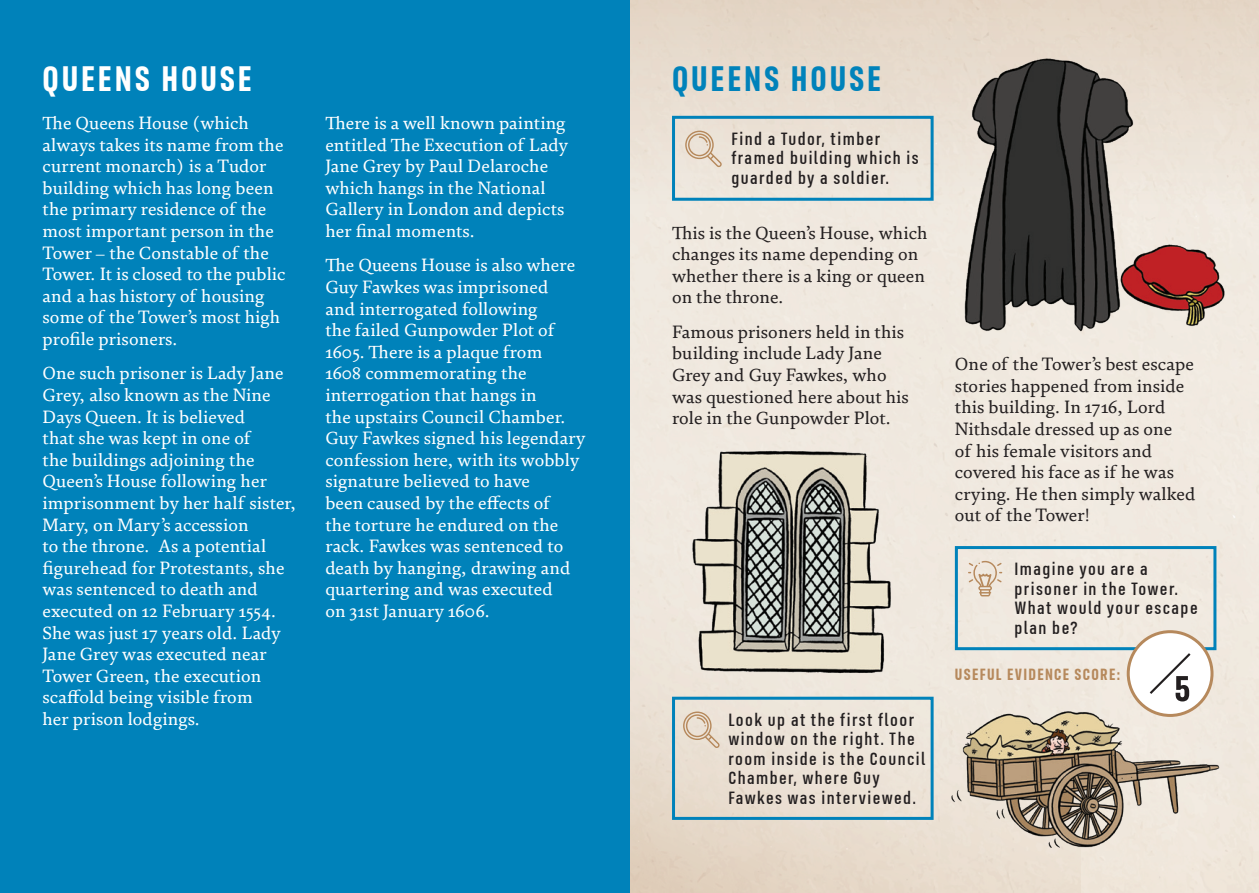
<style>
.page{position:relative;width:1259px;height:893px;background:#fff}
.page>*{position:absolute;margin:0;border:0;box-sizing:border-box;transform-origin:0 0}
.Location{font:700 36px "FS Industrie Cd";letter-spacing:.08em;color:#fff}
.Location-2{font:700 36px "FS Industrie Cd";letter-spacing:.08em;color:#0082ba}
.Body_copy{font:18px/21.6px "FS Brabo";letter-spacing:.01em;color:#fff}
.Body_copy-2{font:18px/21.6px "FS Brabo";letter-spacing:.01em;color:#231f20}
.Activities{font:500 18px/19.5px "FS Industrie Cd";letter-spacing:.08em;color:#231f20}
.Score{font:700 16.5px "FS Industrie Cd";letter-spacing:.08em;color:#b6895c}
</style>
<div class="page">
<div style="left:629px;top:208px;width:630px;height:685px;background:#f0e9df"></div>
<div style="left:617px;top:0;width:642px;height:208px;background:linear-gradient(to bottom,#e3d5c5,#ece7df)"></div>
<svg style="left:629px;top:536px;width:451px;height:357px;background:#e9e0d3"></svg>
<div style="left:0;top:0;width:629px;height:893px;background:#0082ba"></div>
<div style="left:672px;top:116px;width:261px;height:85px;border:3px solid #0082ba"></div>
<svg style="left:685px;top:131px;width:36px;height:36px"></svg>
<div style="left:955px;top:546px;width:261px;height:104px;border:3px solid #0082ba"></div>
<svg style="left:968px;top:561px;width:34px;height:35px"></svg>
<div style="left:1128px;top:632px;width:84px;height:83px;background:#fff;border-radius:50%"></div>
<div style="left:1126px;top:630px;width:87px;height:87px;border:3px solid #b6895c;border-radius:50%"></div>
<svg style="left:1149px;top:653px;width:42px;height:48px"></svg>
<div style="left:672px;top:697px;width:261px;height:123px;border:3px solid #0082ba"></div>
<svg style="left:683px;top:711px;width:36px;height:37px"></svg>
<img style="left:958px;top:53px;width:271px;height:282px">
<img style="left:676px;top:428px;width:243px;height:275px">
<img style="left:946px;top:706px;width:278px;height:144px">
<p class="Location" style="left:43px;top:56px;width:211px">QUEENS HOUSE</p>
<p class="Location-2" style="left:672px;top:56px;width:210px">QUEENS HOUSE</p>
<p class="Activities" style="left:731px;top:129px;width:189px">Find a Tudor, timber framed building which is guarded by a soldier.</p>
<p class="Body_copy-2" style="left:672px;top:221px;width:257px">This is the Queen’s House, which changes its name depending on whether there is a king or queen on the throne.</p>
<p class="Body_copy-2" style="left:672px;top:320px;width:238px">Famous prisoners held in this building include Lady Jane<br>Grey and Guy Fawkes, who was questioned here about his role in the Gunpowder Plot.</p>
<p class="Body_copy" style="left:43px;top:111px;width:244px">The Queens House (which always takes its name from the current monarch) is a Tudor building which has long been the primary residence of the most important person in the<br>Tower – the Constable of the<br>Tower. It is closed to the public and a has history of housing some of the Tower’s most high profile prisoners.</p>
<p class="Body_copy" style="left:43px;top:362px;width:255px">One such prisoner is Lady Jane<br>Grey, also known as the Nine<br>Days Queen. It is believed<br>that she was kept in one of<br>the buildings adjoining the<br>Queen’s House following her imprisonment by her half sister,<br>Mary, on Mary’s accession<br>to the throne. As a potential figurehead for Protestants, she was sentenced to death and executed on 12 February 1554.<br>She was just 17 years old. Lady<br>Jane Grey was executed near<br>Tower Green, the execution scaffold being visible from<br>her prison lodgings.</p>
<p class="Body_copy" style="left:325px;top:111px;width:244px">There is a well known painting entitled The Execution of Lady<br>Jane Grey by Paul Delaroche which hangs in the National<br>Gallery in London and depicts her final moments.</p>
<p class="Body_copy" style="left:325px;top:254px;width:262px">The Queens House is also where<br>Guy Fawkes was imprisoned<br>and interrogated following<br>the failed Gunpowder Plot of<br>1605. There is a plaque from<br>1608 commemorating the interrogation that hangs in<br>the upstairs Council Chamber.<br>Guy Fawkes signed his legendary confession here, with its wobbly signature believed to have<br>been caused by the effects of<br>the torture he endured on the rack. Fawkes was sentenced to death by hanging, drawing and quartering and was executed<br>on 31st January 1606.</p>
<p class="Activities" style="left:728px;top:710px;width:199px">Look up at the first floor window on the right. The room inside is the Council<br>Chamber, where Guy<br>Fawkes was interviewed.</p>
<p class="Body_copy-2" style="left:955px;top:353px;width:242px">One of the Tower’s best escape stories happened from inside this building. In 1716, Lord<br>Nithsdale dressed up as one<br>of his female visitors and covered his face as if he was crying. He then simply walked out of the Tower!</p>
<p class="Activities" style="left:1014px;top:559px;width:185px">Imagine you are a prisoner in the Tower.<br>What would your escape plan be?</p>
<p class="Score" style="left:955px;top:664px;width:167px">USEFUL EVIDENCE SCORE:</p>
</div>
